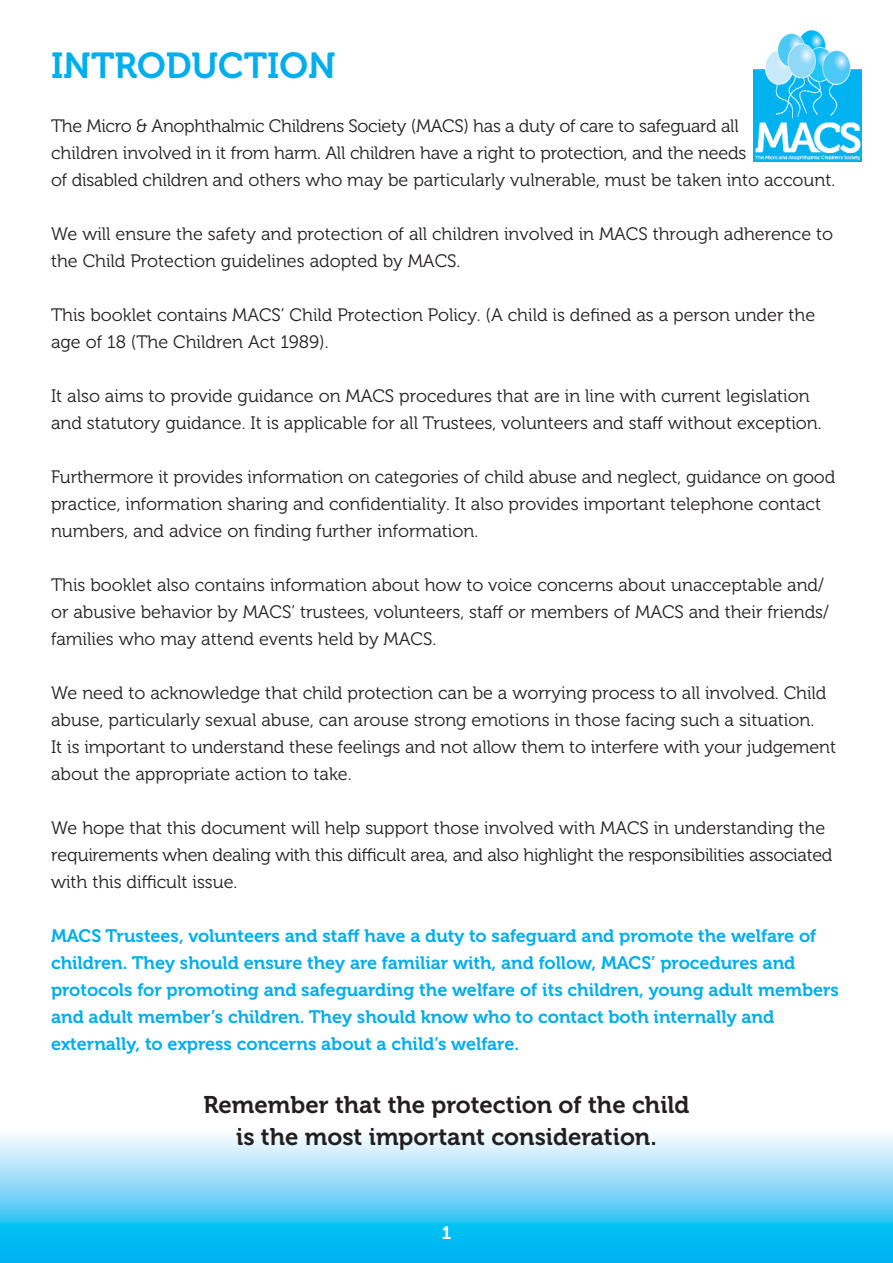
<style>
.page{position:relative;width:893px;height:1263px;background:#fff}
.page>*{position:absolute;margin:0;border:0;box-sizing:border-box;transform-origin:0 0}
.t1{font:36px "Museo 700";color:#00aeef}
.t2{font:24px/31.5px "Museo 700";color:#231f20;text-align:center}
.t3{font:18px/27px "Museo 300";color:#231f20}
.t4{font:18px/27px "Museo 700";color:#00aeef}
.t5{font:18px "Museo 700";color:#fff}
</style>
<div class="page">
<img style="left:0;top:1135px;width:893px;height:128px">
<img style="left:754px;top:30px;width:107px;height:132px">
<h1 class="t1" style="left:51px;top:52px;width:286px">INTRODUCTION</h1>
<p class="t3" style="left:51px;top:114px;width:786px">The Micro &amp; Anophthalmic Childrens Society (MACS) has a duty of care to safeguard all<br>children involved in it from harm. All children have a right to protection, and the needs<br>of disabled children and others who may be particularly vulnerable, must be taken into account.</p>
<p class="t3" style="left:51px;top:222px;width:784px">We will ensure the safety and protection of all children involved in MACS through adherence to the Child Protection guidelines adopted by MACS.</p>
<p class="t3" style="left:51px;top:303px;width:766px">This booklet contains MACS’ Child Protection Policy. (A child is defined as a person under the age of 18 (The Children Act 1989).</p>
<p class="t3" style="left:51px;top:384px;width:772px">It also aims to provide guidance on MACS procedures that are in line with current legislation and statutory guidance. It is applicable for all Trustees, volunteers and staff without exception.</p>
<p class="t3" style="left:51px;top:465px;width:786px">Furthermore it provides information on categories of child abuse and neglect, guidance on good practice, information sharing and confidentiality. It also provides important telephone contact numbers, and advice on finding further information.</p>
<p class="t3" style="left:51px;top:573px;width:779px">This booklet also contains information about how to voice concerns about unacceptable and/ or abusive behavior by MACS’ trustees, volunteers, staff or members of MACS and their friends/ families who may attend events held by MACS.</p>
<p class="t3" style="left:51px;top:681px;width:787px">We need to acknowledge that child protection can be a worrying process to all involved. Child abuse, particularly sexual abuse, can arouse strong emotions in those facing such a situation.<br>It is important to understand these feelings and not allow them to interfere with your judgement about the appropriate action to take.</p>
<p class="t3" style="left:51px;top:816px;width:783px">We hope that this document will help support those involved with MACS in understanding the requirements when dealing with this difficult area, and also highlight the responsibilities associated with this difficult issue.</p>
<p class="t4" style="left:51px;top:924px;width:789px">MACS Trustees, volunteers and staff have a duty to safeguard and promote the welfare of children. They should ensure they are familiar with, and follow, MACS’ procedures and protocols for promoting and safeguarding the welfare of its children, young adult members and adult member’s children. They should know who to contact both internally and externally, to express concerns about a child’s welfare.</p>
<h2 class="t2" style="left:204px;top:1091px;width:487px">Remember that the protection of the child is the most important consideration.</h2>
<p class="t5" style="left:442px;top:1226px;width:11px">1</p>
</div>
